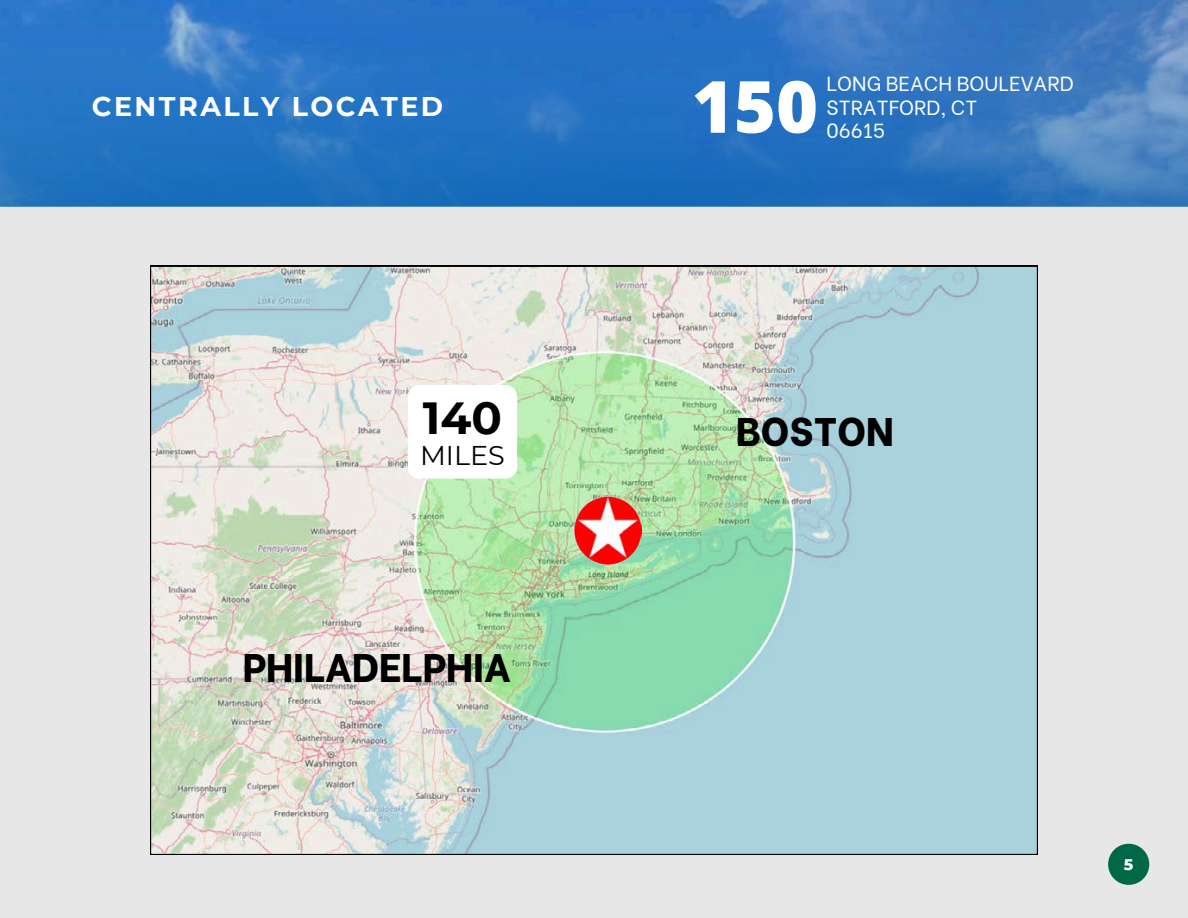
<style>
.page{position:relative;width:1188px;height:918px;background:#e7e7e7}
.page>*{position:absolute;margin:0;border:0;box-sizing:border-box;transform-origin:0 0}
.t1{font:800 72px "Open Sans";color:#fff}
.t2{font:700 44.85px "Montserrat";color:#000}
.t3{font:800 39.75px "Be Vietnam";color:#000}
.t4{font:27.15px "Montserrat";color:#000}
.t5{font:700 27px "Montserrat";letter-spacing:.09em;color:#fff}
.t6{font:20.4px "Be Vietnam";color:#fff}
.t7{font:800 15.75px "Montserrat";color:#fff}
</style>
<div class="page">
<img style="left:0;top:0;width:1187px;height:5px">
<img style="left:0;top:5px;width:1188px;height:201px">
<img style="left:150px;top:266px;width:888px;height:589px">
<img style="left:574px;top:497px;width:68px;height:67px">
<div style="left:408px;top:385px;width:109px;height:94px;background:#fff;border-radius:11px"></div>
<div style="left:1108px;top:844px;width:41px;height:41px;background:#006747;border-radius:50%"></div>
<h3 class="t5" style="left:92px;top:90px;width:353px">CENTRALLY LOCATED</h3>
<p class="t2" style="left:423px;top:391px;width:81px">140</p>
<p class="t4" style="left:420px;top:439px;width:86px">MILES</p>
<p class="t3" style="left:243px;top:634px;width:270px">PHILADELPHIA</p>
<h2 class="t1" style="left:692px;top:56px;width:128px">150</h2>
<h4 class="t6" style="left:827px;top:66px;width:249px">LONG BEACH BOULEVARD</h4>
<p class="t6" style="left:827px;top:90px;width:152px">STRATFORD, CT</p>
<h2 class="t6" style="left:827px;top:114px;width:60px">06615</h2>
<p class="t3" style="left:736px;top:398px;width:159px">BOSTON</p>
<p class="t7" style="left:1124px;top:854px;width:11px">5</p>
</div>
